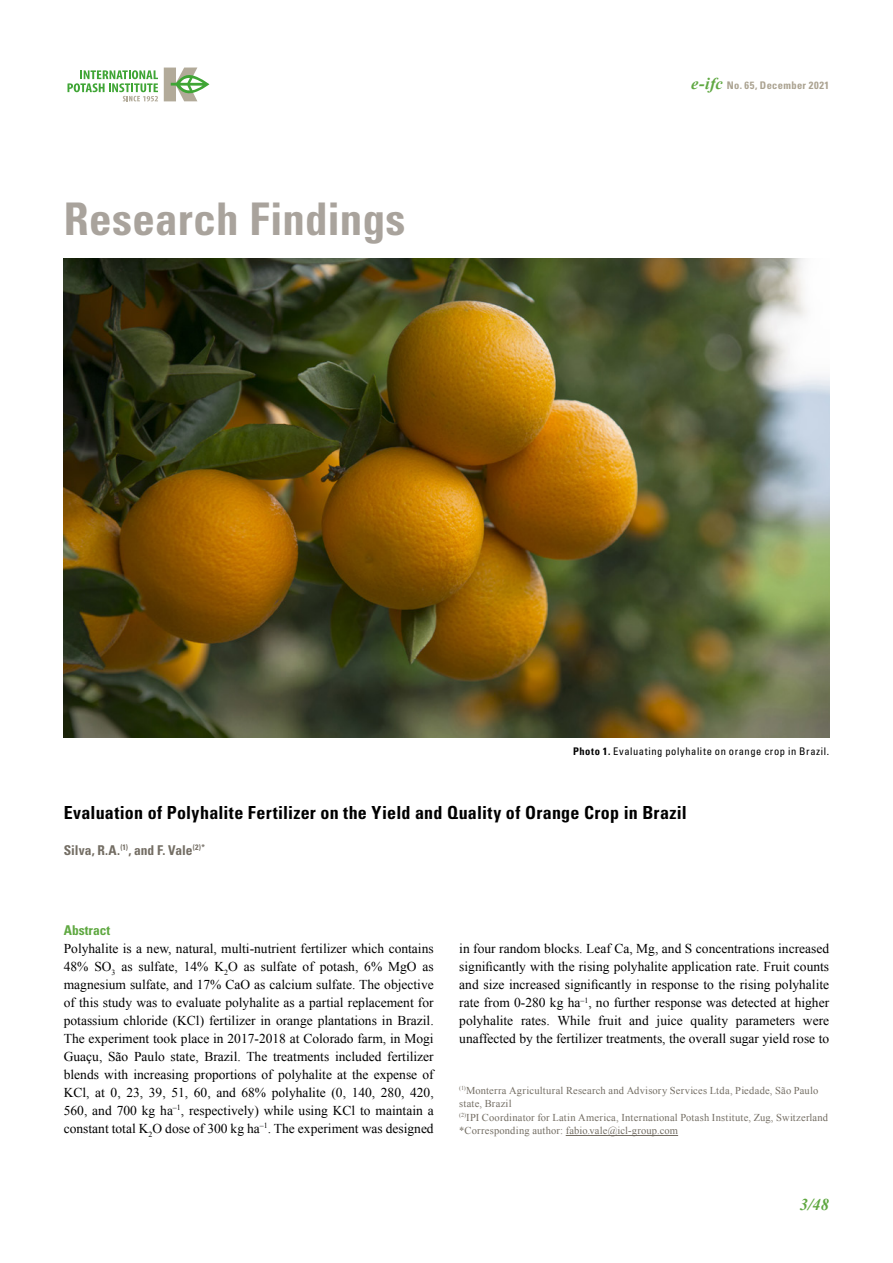
<style>
.page{position:relative;width:893px;height:1263px;background:#fff}
.page>*{position:absolute;margin:0;border:0;box-sizing:border-box;transform-origin:0 0}
.t1{font:700 condensed 45px "Univers LT Std";letter-spacing:.005em;color:#a9a39c}
.t2{font:700 condensed 18px "Univers LT Std";letter-spacing:.015em;color:#000}
.t3{font:italic 700 16.5px "Times New Roman";color:#5fa841}
.t4{font:13.5px/18px "Times New Roman";color:#000;text-align:justify}
.t5{font:700 condensed 13.5px "Univers LT Std";color:#736d63}
.t6{font:700 condensed 13.5px "Univers LT Std";color:#5fa841}
.t7{font:10.5px/13.5px "Times New Roman";letter-spacing:.02em;color:#736d63}
.t8{font:condensed 10.5px "Univers LT Pro";letter-spacing:.055em;color:#000}
.t9{font:700 condensed 10.5px "Univers LT Std";letter-spacing:.035em;color:#aaa290}
.s1{font-family:"Times New Roman";font-style:italic;font-stretch:normal;font-size:16.5px;color:#5fa841}
.s2{font-family:"Univers LT Std";font-weight:700}
</style>
<div class="page">
<svg style="left:164px;top:68px;width:45px;height:33px"></svg>
<svg style="left:68px;top:70px;width:90px;height:31px"></svg>
<hr style="left:566px;top:1135px;width:112px;height:1px;background:#736d63">
<img style="left:64px;top:259px;width:765px;height:478px">
<h1 class="t1" style="left:64px;top:192px;width:343px">Research Findings</h1>
<p class="t9" style="left:691px;top:79px;width:139px"><span class="s1">e-ifc</span> No. 65, December 2021</p>
<p class="t8" style="left:573px;top:744px;width:258px"><span class="s2">Photo 1.</span> Evaluating polyhalite on orange crop in Brazil.</p>
<h2 class="t2" style="left:64px;top:801px;width:624px">Evaluation of Polyhalite Fertilizer on the Yield and Quality of Orange Crop in Brazil</h2>
<p class="t5" style="left:64px;top:842px;width:143px">Silva, R.A.<sup>(1)</sup>, and F. Vale<sup>(2)*</sup></p>
<p class="t6" style="left:64px;top:922px;width:48px">Abstract</p>
<p class="t4" style="left:64px;top:939px;width:371px">Polyhalite is a new, natural, multi-nutrient fertilizer which contains 48% SO<sub>3</sub> as sulfate, 14% K<sub>2</sub>O as sulfate of potash, 6% MgO as magnesium sulfate, and 17% CaO as calcium sulfate. The objective of this study was to evaluate polyhalite as a partial replacement for potassium chloride (KCl) fertilizer in orange plantations in Brazil.<br>The experiment took place in 2017-2018 at Colorado farm, in Mogi Guaçu, São Paulo state, Brazil. The treatments included fertilizer blends with increasing proportions of polyhalite at the expense of KCl, at 0, 23, 39, 51, 60, and 68% polyhalite (0, 140, 280, 420, 560, and 700 kg ha<sup>–1</sup>, respectively) while using KCl to maintain a constant total K<sub>2</sub>O dose of 300 kg ha<sup>–1</sup>. The experiment was designed</p>
<p class="t4" style="left:459px;top:939px;width:371px">in four random blocks. Leaf Ca, Mg, and S concentrations increased significantly with the rising polyhalite application rate. Fruit counts and size increased significantly in response to the rising polyhalite rate from 0-280 kg ha<sup>–1</sup>, no further response was detected at higher polyhalite rates. While fruit and juice quality parameters were unaffected by the fertilizer treatments, the overall sugar yield rose to</p>
<p class="t7" style="left:459px;top:1083px;width:370px"><sup>(1)</sup>Monterra Agricultural Research and Advisory Services Ltda, Piedade, São Paulo state, Brazil<br><sup>(2)</sup>IPI Coordinator for Latin America, International Potash Institute, Zug, Switzerland *Corresponding author: fabio.vale@icl-group.com</p>
<p class="t3" style="left:800px;top:1193px;width:31px">3/48</p>
</div>
